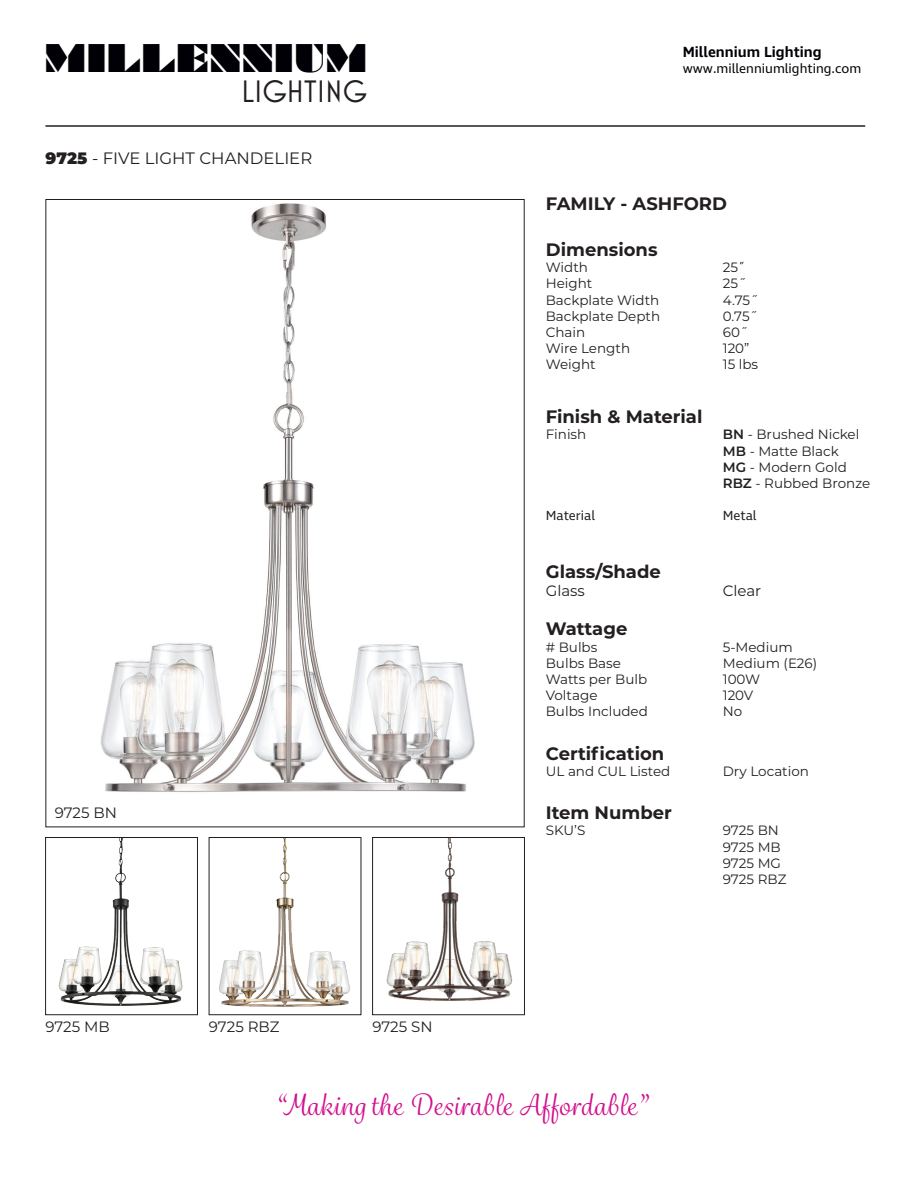
<style>
.page{position:relative;width:918px;height:1188px;background:#fff}
.page>*{position:absolute;margin:0;border:0;box-sizing:border-box;transform-origin:0 0}
.t1{font:36.45px "Braggadocio";color:#000006}
.t2{font:31.5px "Mostra Nuova";color:#231f20}
.t3{font:28.5px "Grafolita Script";letter-spacing:.025em;color:#d10f8c}
.t4{font:700 18px "Montserrat";color:#231f20}
.t5{font:16.5px "Montserrat";color:#231f20}
.t6{font:15px "Montserrat";color:#231f20}
.t7{font:600 15px "Ingra";color:#000006}
.t8{font:13.5px "Montserrat";color:#231f20}
.t9{font:13.5px "Ingra";color:#000006}
.t10{font:13.5px "Ingra";color:#231f20}
.s1{font-weight:900}
.s2{font-family:"Ingra"}
.s3{font-weight:600}
</style>
<div class="page">
<img style="left:100px;top:203px;width:375px;height:589px">
<img style="left:58px;top:839px;width:125px;height:167px">
<div style="left:45px;top:837px;width:153px;height:178px;border:1px solid #231f20"></div>
<img style="left:219px;top:839px;width:131px;height:168px">
<div style="left:209px;top:837px;width:152px;height:178px;border:1px solid #231f20"></div>
<hr style="left:45px;top:125px;width:820px;height:2px;background:#231f20">
<img style="left:386px;top:839px;width:127px;height:162px">
<div style="left:372px;top:837px;width:153px;height:178px;border:1px solid #231f20"></div>
<p class="t1" style="left:44px;top:36px;width:325px">MILLENNIUM</p>
<p class="t2" style="left:241px;top:73px;width:128px">LIGHTING</p>
<p class="t5" style="left:45px;top:147px;width:268px"><span class="s1">9725</span> - FIVE LIGHT CHANDELIER</p>
<p class="t6" style="left:55px;top:803px;width:64px">9725 BN</p>
<p class="t6" style="left:45px;top:1017px;width:66px">9725 MB</p>
<p class="t6" style="left:209px;top:1017px;width:72px">9725 RBZ</p>
<p class="t6" style="left:372px;top:1017px;width:62px">9725 SN</p>
<p class="t7" style="left:683px;top:42px;width:140px">Millennium Lighting</p>
<p class="t9" style="left:683px;top:60px;width:180px">www.millenniumlighting.com</p>
<p class="t4" style="left:546px;top:191px;width:183px">FAMILY - ASHFORD</p>
<p class="t4" style="left:546px;top:237px;width:113px">Dimensions</p>
<p class="t8" style="left:546px;top:258px;width:44px">Width</p>
<p class="t8" style="left:723px;top:258px;width:24px">25<span class="s2">˝</span></p>
<p class="t8" style="left:546px;top:274px;width:48px">Height</p>
<p class="t8" style="left:723px;top:274px;width:25px">25˝</p>
<p class="t8" style="left:546px;top:291px;width:115px">Backplate Width</p>
<p class="t8" style="left:723px;top:291px;width:37px">4.75˝</p>
<p class="t8" style="left:546px;top:307px;width:116px">Backplate Depth</p>
<p class="t8" style="left:723px;top:307px;width:36px">0.75˝</p>
<p class="t8" style="left:546px;top:323px;width:41px">Chain</p>
<p class="t8" style="left:723px;top:323px;width:27px">60˝</p>
<p class="t8" style="left:546px;top:339px;width:86px">Wire Length</p>
<p class="t8" style="left:723px;top:339px;width:28px">120”</p>
<p class="t8" style="left:546px;top:355px;width:51px">Weight</p>
<p class="t8" style="left:723px;top:355px;width:37px">15 lbs</p>
<p class="t4" style="left:546px;top:404px;width:158px">Finish &amp; Material</p>
<p class="t8" style="left:546px;top:425px;width:42px">Finish</p>
<p class="t8" style="left:723px;top:425px;width:138px"><span class="s3">BN</span> - Brushed Nickel</p>
<p class="t8" style="left:723px;top:442px;width:118px"><span class="s3">MB</span> - Matte Black</p>
<p class="t8" style="left:723px;top:458px;width:126px"><span class="s3">MG</span> - Modern Gold</p>
<p class="t8" style="left:723px;top:474px;width:149px"><span class="s3">RBZ</span> - Rubbed Bronze</p>
<p class="t10" style="left:546px;top:507px;width:51px">Material</p>
<p class="t10" style="left:723px;top:507px;width:35px">Metal</p>
<p class="t4" style="left:546px;top:559px;width:117px">Glass/Shade</p>
<p class="t6" style="left:546px;top:581px;width:41px">Glass</p>
<p class="t6" style="left:723px;top:581px;width:40px">Clear</p>
<p class="t4" style="left:546px;top:616px;width:83px">Wattage</p>
<p class="t8" style="left:546px;top:638px;width:53px"># Bulbs</p>
<p class="t8" style="left:723px;top:638px;width:72px">5-Medium</p>
<p class="t8" style="left:546px;top:654px;width:77px">Bulbs Base</p>
<p class="t8" style="left:723px;top:654px;width:96px">Medium (E26)</p>
<p class="t8" style="left:546px;top:670px;width:103px">Watts per Bulb</p>
<p class="t8" style="left:723px;top:670px;width:39px">100W</p>
<p class="t8" style="left:546px;top:686px;width:53px">Voltage</p>
<p class="t8" style="left:723px;top:686px;width:32px">120V</p>
<p class="t8" style="left:546px;top:702px;width:104px">Bulbs Included</p>
<p class="t8" style="left:723px;top:702px;width:21px">No</p>
<p class="t4" style="left:546px;top:741px;width:120px">Certification</p>
<p class="t8" style="left:546px;top:762px;width:126px">UL and CUL Listed</p>
<p class="t8" style="left:723px;top:762px;width:88px">Dry Location</p>
<p class="t4" style="left:546px;top:800px;width:128px">Item Number</p>
<p class="t8" style="left:546px;top:821px;width:41px">SKU’S</p>
<p class="t8" style="left:723px;top:821px;width:58px">9725 BN</p>
<p class="t8" style="left:723px;top:838px;width:59px">9725 MB</p>
<p class="t8" style="left:723px;top:854px;width:60px">9725 MG</p>
<p class="t8" style="left:723px;top:870px;width:65px">9725 RBZ</p>
<p class="t3" style="left:275px;top:1087px;width:373px">“Making the Desirable Affordable”</p>
</div>
